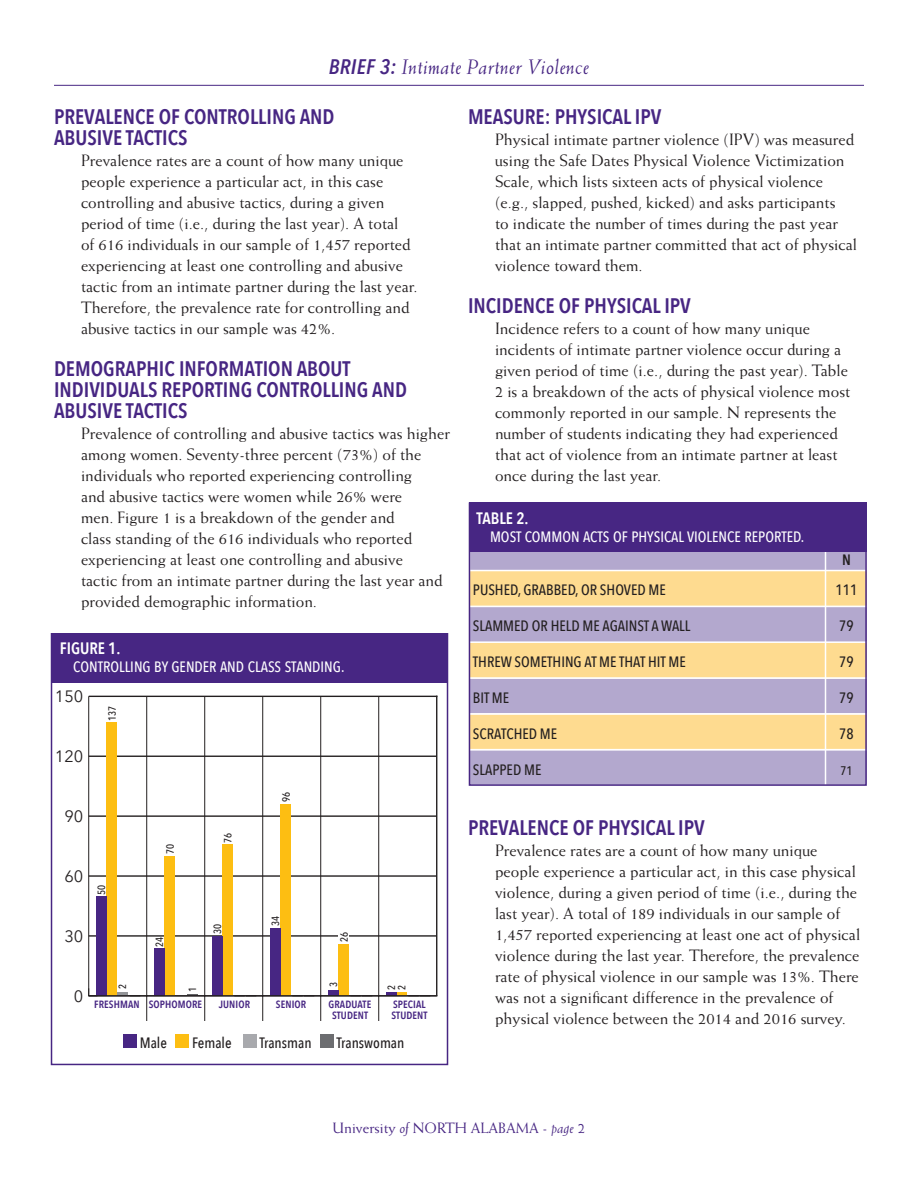
<style>
.page{position:relative;width:918px;height:1188px;background:#fff}
.page>*{position:absolute;margin:0;border:0;box-sizing:border-box;transform-origin:0 0}
.t1{font:600 21px/21px "Avenir Next Condensed";color:#472683}
.t2{font:italic 21px "Weiss";letter-spacing:.02em;color:#472683}
.t3{font:16.5px/21px "Weiss";color:#231f20}
.t4{font:600 16.5px "Avenir Next Condensed";color:#fff}
.t5{font:16.35px "Avenir Next";color:#231f20}
.t6{font:500 15px "Avenir Next Condensed";color:#231f20}
.t7{font:500 15px "Avenir Next Condensed";color:#fff}
.t8{font:15px "Weiss";color:#472683}
.t9{font:600 15px "Avenir Next Condensed";color:#231f20}
.t10{font:500 12.45px "Avenir Next Condensed";color:#231f20}
.t11{font:600 10.5px/10.5px "Avenir Next Condensed";letter-spacing:.01em;color:#472683;text-align:center}
.t12{font:500 10.5px/10.4px "Avenir Next Condensed";color:#231f20}
.s1{font-family:"Avenir Next Condensed";font-weight:600}
.s2{font-style:italic}
</style>
<div class="page">
<hr style="left:54px;top:85px;width:810px;height:1px;background:#472683">
<div style="left:51px;top:633px;width:397px;height:432px;border:2px solid #472683"></div>
<hr style="left:146px;top:697px;width:1px;height:323px;background:#231f20">
<hr style="left:204px;top:696px;width:1px;height:324px;background:#231f20">
<hr style="left:262px;top:696px;width:1px;height:324px;background:#231f20">
<hr style="left:320px;top:696px;width:1px;height:324px;background:#231f20">
<hr style="left:378px;top:696px;width:1px;height:324px;background:#231f20">
<hr style="left:436px;top:696px;width:1px;height:300px;background:#231f20">
<hr style="left:88px;top:696px;width:1px;height:300px;background:#231f20">
<hr style="left:89px;top:935px;width:348px;height:2px;background:#231f20">
<hr style="left:89px;top:875px;width:348px;height:2px;background:#231f20">
<hr style="left:89px;top:815px;width:348px;height:2px;background:#231f20">
<hr style="left:89px;top:756px;width:348px;height:1px;background:#231f20">
<hr style="left:89px;top:696px;width:348px;height:1px;background:#231f20">
<div style="left:107px;top:722px;width:10px;height:274px;background:#fdbe12"></div>
<div style="left:165px;top:856px;width:10px;height:139px;background:#fdbe12"></div>
<div style="left:223px;top:844px;width:10px;height:152px;background:#fdbe12"></div>
<div style="left:281px;top:804px;width:10px;height:192px;background:#fdbe12"></div>
<div style="left:339px;top:944px;width:10px;height:52px;background:#fdbe12"></div>
<hr style="left:397px;top:992px;width:10px;height:4px;background:#fdbe12">
<div style="left:96px;top:896px;width:11px;height:100px;background:#472683"></div>
<div style="left:154px;top:948px;width:11px;height:48px;background:#472683"></div>
<div style="left:212px;top:936px;width:11px;height:60px;background:#472683"></div>
<div style="left:270px;top:928px;width:11px;height:68px;background:#472683"></div>
<div style="left:328px;top:990px;width:11px;height:6px;background:#472683"></div>
<hr style="left:386px;top:992px;width:11px;height:4px;background:#472683">
<hr style="left:117px;top:992px;width:11px;height:4px;background:#939598">
<hr style="left:88px;top:995px;width:349px;height:2px;background:#231f20">
<div style="left:52px;top:633px;width:396px;height:49px;background:#472683"></div>
<div style="left:123px;top:1034px;width:14px;height:14px;background:#472683"></div>
<div style="left:176px;top:1034px;width:13px;height:14px;background:#fdbe12"></div>
<div style="left:243px;top:1034px;width:14px;height:14px;background:#a8a9ad"></div>
<div style="left:320px;top:1034px;width:14px;height:14px;background:#6c6d70"></div>
<div style="left:338px;top:933px;width:11px;height:10px;background:#fff"></div>
<div style="left:469px;top:534px;width:398px;height:38px;background:#b3a8ce"></div>
<div style="left:468px;top:749px;width:400px;height:37px;background:#b3a8ce;border:2px solid #fff"></div>
<div style="left:468px;top:713px;width:400px;height:37px;background:#fedb90;border:2px solid #fff"></div>
<div style="left:468px;top:677px;width:400px;height:38px;background:#b3a8ce;border:2px solid #fff"></div>
<div style="left:468px;top:641px;width:400px;height:38px;background:#fedb90;border:2px solid #fff"></div>
<div style="left:468px;top:606px;width:400px;height:37px;background:#b3a8ce;border:2px solid #fff"></div>
<div style="left:468px;top:570px;width:400px;height:37px;background:#fedb90;border:2px solid #fff"></div>
<hr style="left:825px;top:551px;width:1px;height:235px;background:#fff">
<div style="left:469px;top:502px;width:398px;height:49px;background:#472683"></div>
<div style="left:469px;top:502px;width:398px;height:284px;border:2px solid #472683"></div>
<p class="t2" style="left:329px;top:55px;width:262px"><span class="s1">BRIEF 3:</span> Intimate Partner Violence</p>
<p class="t1" style="left:54px;top:105px;width:282px">PREVALENCE OF CONTROLLING AND<br>ABUSIVE TACTICS</p>
<p class="t3" style="left:81px;top:149px;width:338px">Prevalence rates are a count of how many unique people experience a particular act, in this case controlling and abusive tactics, during a given period of time (i.e., during the last year). A total<br>of 616 individuals in our sample of 1,457 reported experiencing at least one controlling and abusive tactic from an intimate partner during the last year.<br>Therefore, the prevalence rate for controlling and abusive tactics in our sample was 42%.</p>
<p class="t1" style="left:54px;top:357px;width:354px">DEMOGRAPHIC INFORMATION ABOUT<br>INDIVIDUALS REPORTING CONTROLLING AND<br>ABUSIVE TACTICS</p>
<p class="t3" style="left:81px;top:422px;width:370px">Prevalence of controlling and abusive tactics was higher among women. Seventy-three percent (73%) of the individuals who reported experiencing controlling<br>and abusive tactics were women while 26% were<br>men. Figure 1 is a breakdown of the gender and<br>class standing of the 616 individuals who reported experiencing at least one controlling and abusive<br>tactic from an intimate partner during the last year and provided demographic information.</p>
<p class="t4" style="left:60px;top:634px;width:62px">FIGURE 1.</p>
<p class="t7" style="left:73px;top:658px;width:273px">CONTROLLING BY GENDER AND CLASS STANDING.</p>
<p class="t5" style="left:55px;top:683px;width:30px">150</p>
<p class="t5" style="left:55px;top:743px;width:30px">120</p>
<p class="t5" style="left:64px;top:803px;width:20px">90</p>
<p class="t12" style="left:107px;top:721px;width:17px;rotate:-90deg">137</p>
<p class="t5" style="left:64px;top:863px;width:20px">60</p>
<p class="t5" style="left:64px;top:923px;width:20px">30</p>
<p class="t12" style="left:96px;top:895px;width:12px;rotate:-90deg">50</p>
<p class="t12" style="left:165px;top:854px;width:12px;rotate:-90deg">70</p>
<p class="t12" style="left:154px;top:947px;width:12px;rotate:-90deg">24</p>
<p class="t12" style="left:223px;top:843px;width:12px;rotate:-90deg">76</p>
<p class="t12" style="left:212px;top:934px;width:12px;rotate:-90deg">30</p>
<p class="t12" style="left:281px;top:802px;width:12px;rotate:-90deg">96</p>
<p class="t12" style="left:270px;top:926px;width:12px;rotate:-90deg">34</p>
<p class="t12" style="left:339px;top:942px;width:12px;rotate:-90deg">26</p>
<p class="t5" style="left:74px;top:982px;width:11px">0</p>
<p class="t12" style="left:117px;top:989px;width:7px;rotate:-90deg">2</p>
<p class="t12" style="left:187px;top:992px;width:7px;rotate:-90deg">1</p>
<p class="t12" style="left:328px;top:987px;width:7px;rotate:-90deg">3</p>
<p class="t12" style="left:386px;top:990px;width:7px;rotate:-90deg">2<br>2</p>
<p class="t11" style="left:94px;top:999px;width:109px">FRESHMAN SOPHOMORE</p>
<p class="t11" style="left:219px;top:999px;width:33px">JUNIOR</p>
<p class="t11" style="left:276px;top:999px;width:32px">SENIOR</p>
<p class="t11" style="left:329px;top:999px;width:44px">GRADUATE<br>STUDENT</p>
<p class="t11" style="left:392px;top:999px;width:37px;text-align:left">SPECIAL<br>STUDENT</p>
<p class="t6" style="left:140px;top:1033px;width:29px">Male</p>
<p class="t6" style="left:192px;top:1033px;width:41px">Female</p>
<p class="t6" style="left:259px;top:1033px;width:54px">Transman</p>
<p class="t6" style="left:336px;top:1033px;width:70px">Transwoman</p>
<p class="t1" style="left:468px;top:105px;width:195px">MEASURE: PHYSICAL IPV</p>
<p class="t3" style="left:495px;top:128px;width:364px">Physical intimate partner violence (IPV) was measured using the Safe Dates Physical Violence Victimization Scale, which lists sixteen acts of physical violence (e.g., slapped, pushed, kicked) and asks participants<br>to indicate the number of times during the past year that an intimate partner committed that act of physical violence toward them.</p>
<p class="t1" style="left:468px;top:294px;width:224px">INCIDENCE OF PHYSICAL IPV</p>
<p class="t3" style="left:495px;top:317px;width:357px">Incidence refers to a count of how many unique incidents of intimate partner violence occur during a given period of time (i.e., during the past year). Table 2 is a breakdown of the acts of physical violence most commonly reported in our sample. N represents the number of students indicating they had experienced that act of violence from an intimate partner at least once during the last year.</p>
<p class="t4" style="left:477px;top:504px;width:54px">TABLE 2.</p>
<p class="t7" style="left:490px;top:527px;width:316px">MOST COMMON ACTS OF PHYSICAL VIOLENCE REPORTED.</p>
<p class="t9" style="left:842px;top:547px;width:10px">N</p>
<p class="t6" style="left:473px;top:580px;width:195px">PUSHED, GRABBED, OR SHOVED ME</p>
<p class="t6" style="left:836px;top:580px;width:23px">111</p>
<p class="t6" style="left:473px;top:616px;width:219px">SLAMMED OR HELD ME AGAINST A WALL</p>
<p class="t6" style="left:839px;top:616px;width:16px">79</p>
<p class="t6" style="left:473px;top:652px;width:214px">THREW SOMETHING AT ME THAT HIT ME</p>
<p class="t6" style="left:839px;top:652px;width:16px">79</p>
<p class="t6" style="left:473px;top:688px;width:38px">BIT ME</p>
<p class="t6" style="left:839px;top:688px;width:16px">79</p>
<p class="t6" style="left:473px;top:724px;width:86px">SCRATCHED ME</p>
<p class="t6" style="left:839px;top:724px;width:16px">78</p>
<p class="t6" style="left:473px;top:760px;width:70px">SLAPPED ME</p>
<p class="t10" style="left:840px;top:763px;width:14px">71</p>
<p class="t1" style="left:468px;top:817px;width:238px">PREVALENCE OF PHYSICAL IPV</p>
<p class="t3" style="left:495px;top:840px;width:367px">Prevalence rates are a count of how many unique people experience a particular act, in this case physical violence, during a given period of time (i.e., during the last year). A total of 189 individuals in our sample of 1,457 reported experiencing at least one act of physical violence during the last year. Therefore, the prevalence rate of physical violence in our sample was 13%. There was not a significant difference in the prevalence of physical violence between the 2014 and 2016 survey.</p>
<p class="t8" style="left:333px;top:1119px;width:254px">University <span class="s2">of</span> NORTH ALABAMA - <span class="s2">page</span> 2</p>
</div>
